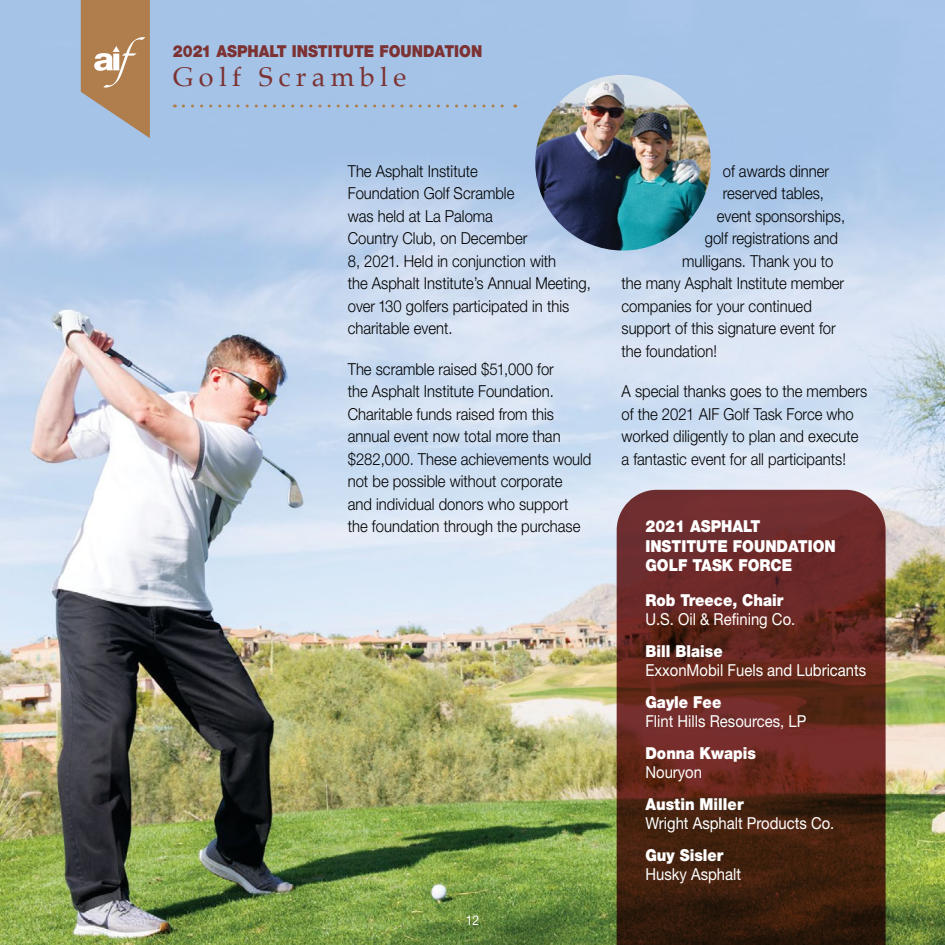
<style>
.page{position:relative;width:945px;height:945px;background:#fff}
.page>*{position:absolute;margin:0;border:0;box-sizing:border-box;transform-origin:0 0}
.t1{font:27px "Palatino";letter-spacing:.2em;color:#7c3232}
.t2{font:300 16.5px/22.5px "Helvetica Neue";color:#000;scale:.9 1}
.t3{font:16.5px "Helvetica Neue";color:#fff;scale:.9 1}
.t4{font:900 16.5px/19.5px "Helvetica Neue";color:#fff;scale:.9 1}
.t5{font:900 16.5px "Helvetica Neue";color:#7c3232;scale:.9 1}
.t6{font:13.5px "Helvetica Neue";color:#fff;scale:.9 1}
</style>
<div class="page">
<img style="left:0;top:0;width:945px;height:945px">
<svg style="left:81px;top:0;width:69px;height:138px"></svg>
<svg style="left:183px;top:105px;width:333px;height:3px"></svg>
<img style="left:535px;top:75px;width:176px;height:176px;border-radius:88px">
<svg style="left:617px;top:490px;width:269px;height:455px"></svg>
<p class="t5" style="left:173px;top:41px;width:345px">2021 ASPHALT INSTITUTE FOUNDATION</p>
<h1 class="t1" style="left:173px;top:55px;width:235px">Golf Scramble</h1>
<p class="t2" style="left:348px;top:159px;width:272px">The Asphalt Institute<br>Foundation Golf Scramble<br>was held at La Paloma<br>Country Club, on December<br>8, 2021. Held in conjunction with<br>the Asphalt Institute’s Annual Meeting, over 130 golfers participated in this charitable event.</p>
<p class="t2" style="left:348px;top:357px;width:272px">The scramble raised $51,000 for<br>the Asphalt Institute Foundation.<br>Charitable funds raised from this annual event now total more than $282,000. These achievements would not be possible without corporate<br>and individual donors who support the foundation through the purchase</p>
<p class="t6" style="left:466px;top:912px;width:17px">12</p>
<p class="t2" style="left:723px;top:159px;width:120px">of awards dinner</p>
<p class="t2" style="left:723px;top:182px;width:114px">reserved tables,</p>
<p class="t2" style="left:717px;top:204px;width:144px">event sponsorships,</p>
<p class="t2" style="left:705px;top:227px;width:149px">golf registrations and</p>
<p class="t2" style="left:682px;top:249px;width:170px">mulligans. Thank you to</p>
<p class="t2" style="left:622px;top:272px;width:249px">the many Asphalt Institute member</p>
<p class="t2" style="left:622px;top:294px;width:213px">companies for your continued</p>
<p class="t2" style="left:622px;top:317px;width:240px">support of this signature event for</p>
<p class="t2" style="left:622px;top:339px;width:108px">the foundation!</p>
<p class="t2" style="left:622px;top:380px;width:274px">A special thanks goes to the members of the 2021 AIF Golf Task Force who worked diligently to plan and execute a fantastic event for all participants!</p>
<p class="t4" style="left:645px;top:517px;width:213px">2021 ASPHALT<br>INSTITUTE FOUNDATION<br>GOLF TASK FORCE</p>
<p class="t4" style="left:645px;top:590px;width:155px">Rob Treece, Chair</p>
<p class="t3" style="left:645px;top:610px;width:168px">U.S. Oil &amp; Refining Co.</p>
<p class="t4" style="left:645px;top:641px;width:87px">Bill Blaise</p>
<p class="t3" style="left:645px;top:661px;width:247px">ExxonMobil Fuels and Lubricants</p>
<p class="t4" style="left:645px;top:692px;width:86px">Gayle Fee</p>
<p class="t3" style="left:645px;top:712px;width:180px">Flint Hills Resources, LP</p>
<p class="t4" style="left:645px;top:743px;width:124px">Donna Kwapis</p>
<p class="t3" style="left:645px;top:763px;width:64px">Nouryon</p>
<p class="t4" style="left:645px;top:794px;width:111px">Austin Miller</p>
<p class="t3" style="left:645px;top:814px;width:211px">Wright Asphalt Products Co.</p>
<p class="t4" style="left:645px;top:845px;width:88px">Guy Sisler</p>
<p class="t3" style="left:645px;top:865px;width:108px">Husky Asphalt</p>
</div>
